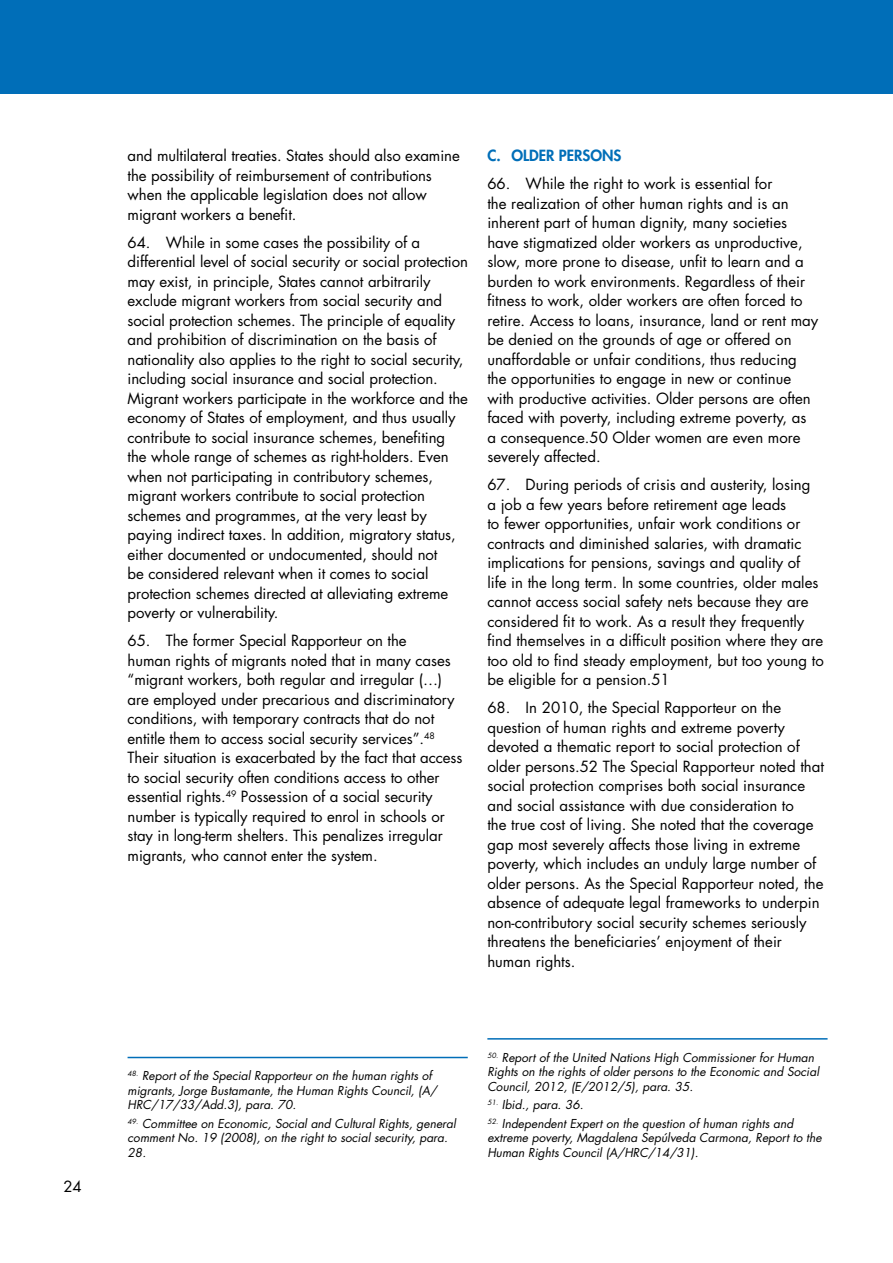
<style>
.page{position:relative;width:893px;height:1263px;background:#fff}
.page>*{position:absolute;margin:0;border:0;box-sizing:border-box;transform-origin:0 0}
.t1{font:15px/19.5px "Futura Std";color:#000}
.t2{font:800 15px "Futura Std";color:#006eb8}
.t3{font:italic 12px/14.4px "Futura Std";color:#000}
</style>
<div class="page">
<div style="left:0;top:0;width:893px;height:94px;background:#006eb8"></div>
<hr style="left:128px;top:1057px;width:340px;height:1px;background:#006eb8">
<hr style="left:487px;top:1038px;width:341px;height:1px;background:#006eb8">
<p class="t1" style="left:63px;top:1177px;width:20px">24</p>
<p class="t1" style="left:128px;top:146px;width:334px">and multilateral treaties. States should also examine the possibility of reimbursement of contributions when the applicable legislation does not allow migrant workers a benefit.</p>
<p class="t1" style="left:128px;top:233px;width:342px">64. While in some cases the possibility of a differential level of social security or social protection may exist, in principle, States cannot arbitrarily exclude migrant workers from social security and social protection schemes. The principle of equality and prohibition of discrimination on the basis of nationality also applies to the right to social security, including social insurance and social protection.<br>Migrant workers participate in the workforce and the economy of States of employment, and thus usually contribute to social insurance schemes, benefiting the whole range of schemes as right-holders. Even when not participating in contributory schemes, migrant workers contribute to social protection schemes and programmes, at the very least by paying indirect taxes. In addition, migratory status, either documented or undocumented, should not<br>be considered relevant when it comes to social protection schemes directed at alleviating extreme poverty or vulnerability.</p>
<p class="t1" style="left:128px;top:631px;width:336px">65. The former Special Rapporteur on the<br>human rights of migrants noted that in many cases “migrant workers, both regular and irregular (…) are employed under precarious and discriminatory conditions, with temporary contracts that do not entitle them to access social security services”.<sup>48<br></sup>Their situation is exacerbated by the fact that access to social security often conditions access to other essential rights.<sup>49</sup> Possession of a social security number is typically required to enrol in schools or stay in long-term shelters. This penalizes irregular migrants, who cannot enter the system.</p>
<p class="t2" style="left:487px;top:146px;width:90px">C. OLDER PERSONS</p>
<p class="t1" style="left:487px;top:174px;width:333px">66. While the right to work is essential for<br>the realization of other human rights and is an inherent part of human dignity, many societies have stigmatized older workers as unproductive, slow, more prone to disease, unfit to learn and a burden to work environments. Regardless of their fitness to work, older workers are often forced to retire. Access to loans, insurance, land or rent may be denied on the grounds of age or offered on unaffordable or unfair conditions, thus reducing the opportunities to engage in new or continue with productive activities. Older persons are often faced with poverty, including extreme poverty, as a consequence.50 Older women are even more severely affected.</p>
<p class="t1" style="left:487px;top:475px;width:338px">67. During periods of crisis and austerity, losing<br>a job a few years before retirement age leads<br>to fewer opportunities, unfair work conditions or contracts and diminished salaries, with dramatic implications for pensions, savings and quality of<br>life in the long term. In some countries, older males cannot access social safety nets because they are considered fit to work. As a result they frequently find themselves in a difficult position where they are too old to find steady employment, but too young to be eligible for a pension.51</p>
<p class="t1" style="left:487px;top:698px;width:338px">68. In 2010, the Special Rapporteur on the question of human rights and extreme poverty devoted a thematic report to social protection of older persons.52 The Special Rapporteur noted that social protection comprises both social insurance and social assistance with due consideration to<br>the true cost of living. She noted that the coverage gap most severely affects those living in extreme poverty, which includes an unduly large number of older persons. As the Special Rapporteur noted, the absence of adequate legal frameworks to underpin non-contributory social security schemes seriously threatens the beneficiaries’ enjoyment of their human rights.</p>
<p class="t3" style="left:128px;top:1069px;width:311px"><sup>48.</sup> Report of the Special Rapporteur on the human rights of migrants, Jorge Bustamante, the Human Rights Council, (A/<br>HRC/17/33/Add.3), para. 70.</p>
<p class="t3" style="left:128px;top:1116px;width:330px"><sup>49.</sup> Committee on Economic, Social and Cultural Rights, general comment No. 19 (2008), on the right to social security, para.<br>28.</p>
<p class="t3" style="left:487px;top:1050px;width:333px"><sup>50.</sup> Report of the United Nations High Commissioner for Human<br>Rights on the rights of older persons to the Economic and Social<br>Council, 2012, (E/2012/5), para. 35.</p>
<p class="t3" style="left:487px;top:1098px;width:98px"><sup>51.</sup> Ibid., para. 36.</p>
<p class="t3" style="left:487px;top:1116px;width:336px"><sup>52.</sup> Independent Expert on the question of human rights and extreme poverty, Magdalena Sepúlveda Carmona, Report to the<br>Human Rights Council (A/HRC/14/31).</p>
</div>
